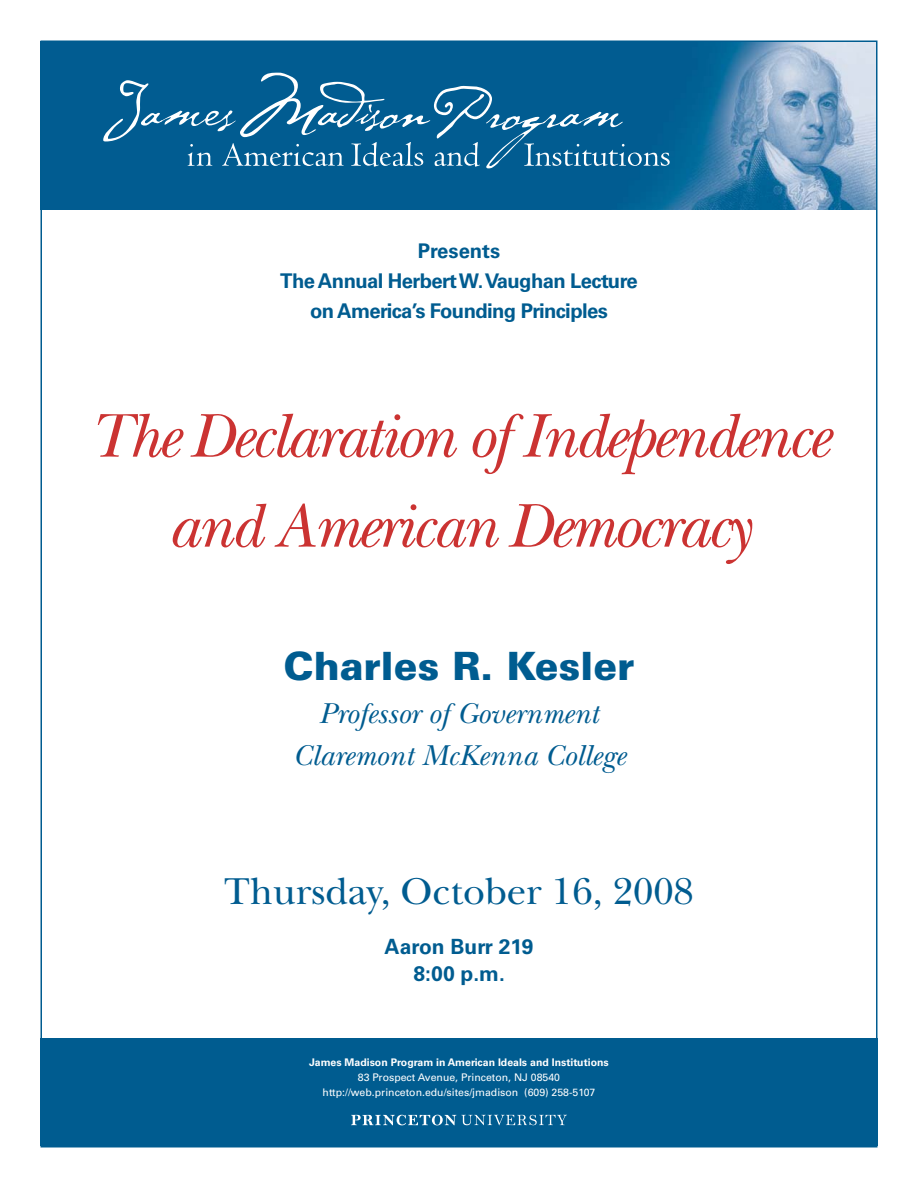
<style>
.page{position:relative;width:918px;height:1188px;background:#fff}
.page>*{position:absolute;margin:0;border:0;box-sizing:border-box;transform-origin:0 0}
.t1{font:italic 64.5px/90px "New Baskerville Std";letter-spacing:-.04em;color:#cb3332;text-align:center}
.t2{font:39px "New Baskerville Std";color:#005c90}
.t3{font:900 39px "Univers LT Std";color:#005c90}
.t4{font:italic 30px/42px "New Baskerville Std";color:#005c90;text-align:center}
.t5{font:700 21px/27px "Univers LT Std";color:#005c90;text-align:center}
.t6{font:700 20.25px/30px "Univers LT Std";letter-spacing:-.03em;color:#005c90;text-align:center}
.t7{font:10.5px/15px "Univers LT Std";color:#fff;text-align:center}
.t8{font:700 10.5px "Univers LT Std";color:#fff}
</style>
<div class="page">
<img style="left:43px;top:43px;width:832px;height:166px">
<svg style="left:103px;top:73px;width:567px;height:95px;background:#1d6e9d"></svg>
<div style="left:40px;top:1038px;width:838px;height:108px;background:#005c90"></div>
<svg style="left:351px;top:1115px;width:216px;height:10px"></svg>
<h3 class="t6" style="left:280px;top:237px;width:359px">Presents<br>The Annual Herbert W. Vaughan Lecture on America’s Founding Principles</h3>
<h1 class="t1" style="left:89px;top:398px;width:742px">The Declaration of Independence and American Democracy</h1>
<h2 class="t3" style="left:283px;top:643px;width:353px">Charles R. Kesler</h2>
<h3 class="t4" style="left:293px;top:696px;width:334px">Professor of Government<br>Claremont McKenna College</h3>
<h2 class="t2" style="left:224px;top:868px;width:471px">Thursday, October 16, 2008</h2>
<h3 class="t5" style="left:385px;top:934px;width:150px">Aaron Burr 219<br>8:00 p.m.</h3>
<p class="t8" style="left:309px;top:1058px;width:301px">James Madison Program in American Ideals and Institutions</p>
<p class="t7" style="left:323px;top:1070px;width:274px">83 Prospect Avenue, Princeton, NJ 08540 http://web.princeton.edu/sites/jmadison (609) 258-5107</p>
</div>
